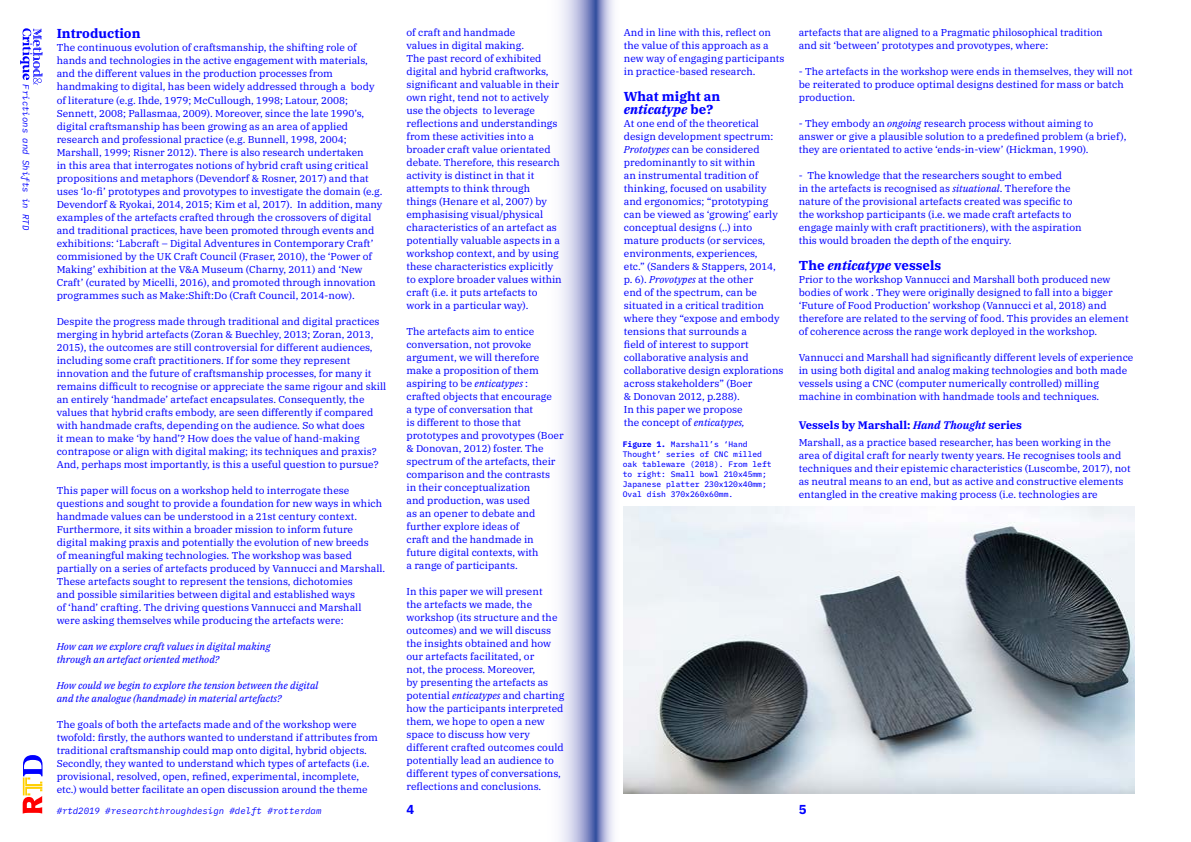
<style>
.page{position:relative;width:1191px;height:842px;background:#fff}
.page>*{position:absolute;margin:0;border:0;box-sizing:border-box;transform-origin:0 0}
.t1{font:700 13px/13px "IBM Plex Serif";color:#00f}
.t2{font:700 13px "IBM Plex Sans";color:#00f}
.t3{font:700 11px "IBM Plex Serif";color:#00f}
.t4{font:10px/13px "IBM Plex Serif";color:#00f}
.t5{font:italic 10px/13px "IBM Plex Serif";color:#00f}
.t6{font:italic 9px "IBM Plex Mono";color:#00f}
.t7{font:8px/10px "IBM Plex Mono Text";color:#00f}
.s1{font-style:italic}
.s2{font-family:"IBM Plex Mono";font-weight:700}
.s3{font-weight:600;font-style:italic}
</style>
<div class="page">
<svg style="left:595px;top:0;width:29px;height:842px"></svg>
<svg style="left:561px;top:0;width:34px;height:842px;background:#b0b6db"></svg>
<svg style="left:20px;top:28px;width:23px;height:57px"></svg>
<svg style="left:23px;top:755px;width:20px;height:59px"></svg>
<img style="left:624px;top:506px;width:510px;height:288px">
<p class="t6" style="left:33px;top:84px;width:147px;rotate:90deg">Frictions and Shifts in RTD</p>
<h1 class="t1" style="left:57px;top:26px;width:85px">Introduction</h1>
<p class="t4" style="left:57px;top:41px;width:327px">The continuous evolution of craftsmanship, the shifting role of hands and technologies in the active engagement with materials, and the different values in the production processes from handmaking to digital, has been widely addressed through a body of literature (e.g. Ihde, 1979; McCullough, 1998; Latour, 2008; Sennett, 2008; Pallasmaa, 2009). Moreover, since the late 1990’s, digital craftsmanship has been growing as an area of applied research and professional practice (e.g. Bunnell, 1998, 2004; Marshall, 1999; Risner 2012). There is also research undertaken<br>in this area that interrogates notions of hybrid craft using critical propositions and metaphors (Devendorf &amp; Rosner, 2017) and that uses ‘lo-fi’ prototypes and provotypes to investigate the domain (e.g.<br>Devendorf &amp; Ryokai, 2014, 2015; Kim et al, 2017). In addition, many examples of the artefacts crafted through the crossovers of digital and traditional practices, have been promoted through events and exhibitions: ‘Labcraft – Digital Adventures in Contemporary Craft’ commisioned by the UK Craft Council (Fraser, 2010), the ‘Power of Making’ exhibition at the V&amp;A Museum (Charny, 2011) and ‘New Craft’ (curated by Micelli, 2016), and promoted through innovation programmes such as Make:Shift:Do (Craft Council, 2014-now).</p>
<p class="t4" style="left:57px;top:314px;width:331px">Despite the progress made through traditional and digital practices merging in hybrid artefacts (Zoran &amp; Buechley, 2013; Zoran, 2013, 2015), the outcomes are still controversial for different audiences, including some craft practitioners. If for some they represent innovation and the future of craftsmanship processes, for many it remains difficult to recognise or appreciate the same rigour and skill an entirely ‘handmade’ artefact encapsulates. Consequently, the values that hybrid crafts embody, are seen differently if compared with handmade crafts, depending on the audience. So what does<br>it mean to make ‘by hand’? How does the value of hand-making contrapose or align with digital making; its techniques and praxis?<br>And, perhaps most importantly, is this a useful question to pursue?</p>
<p class="t4" style="left:57px;top:483px;width:330px">This paper will focus on a workshop held to interrogate these questions and sought to provide a foundation for new ways in which handmade values can be understood in a 21st century context.<br>Furthermore, it sits within a broader mission to inform future digital making praxis and potentially the evolution of new breeds<br>of meaningful making technologies. The workshop was based partially on a series of artefacts produced by Vannucci and Marshall.<br>These artefacts sought to represent the tensions, dichotomies<br>and possible similarities between digital and established ways<br>of ‘hand’ crafting. The driving questions Vannucci and Marshall were asking themselves while producing the artefacts were:</p>
<p class="t5" style="left:57px;top:639px;width:215px">How can we explore craft values in digital making through an artefact oriented method?</p>
<p class="t5" style="left:57px;top:678px;width:263px">How could we begin to explore the tension between the digital and the analogue (handmade) in material artefacts?</p>
<p class="t4" style="left:57px;top:717px;width:323px">The goals of both the artefacts made and of the workshop were twofold: firstly, the authors wanted to understand if attributes from traditional craftsmanship could map onto digital, hybrid objects.<br>Secondly, they wanted to understand which types of artefacts (i.e. provisional, resolved, open, refined, experimental, incomplete, etc.) would better facilitate an open discussion around the theme</p>
<p class="t4" style="left:406px;top:25px;width:157px">of craft and handmade<br>values in digital making.<br>The past record of exhibited digital and hybrid craftworks, significant and valuable in their own right, tend not to actively use the objects to leverage reflections and understandings from these activities into a broader craft value orientated debate. Therefore, this research activity is distinct in that it attempts to think through things (Henare et al, 2007) by emphasising visual/physical characteristics of an artefact as potentially valuable aspects in a workshop context, and by using these characteristics explicitly to explore broader values within craft (i.e. it puts artefacts to work in a particular way).</p>
<p class="t4" style="left:406px;top:324px;width:159px">The artefacts aim to entice conversation, not provoke argument, we will therefore make a proposition of them aspiring to be <span class="s1">enticatypes</span> : crafted objects that encourage<br>a type of conversation that<br>is different to those that prototypes and provotypes (Boer &amp; Donovan, 2012) foster. The spectrum of the artefacts, their comparison and the contrasts<br>in their conceptualization<br>and production, was used<br>as an opener to debate and further explore ideas of<br>craft and the handmade in future digital contexts, with<br>a range of participants.</p>
<p class="t4" style="left:406px;top:584px;width:159px">In this paper we will present<br>the artefacts we made, the workshop (its structure and the outcomes) and we will discuss the insights obtained and how our artefacts facilitated, or<br>not, the process. Moreover,<br>by presenting the artefacts as potential <span class="s1">enticatypes</span> and charting how the participants interpreted them<span class="s1">,</span> we hope to open a new space to discuss how very different crafted outcomes could potentially lead an audience to different types of conversations, reflections and conclusions.</p>
<p class="t4" style="left:624px;top:25px;width:162px">And in line with this, reflect on the value of this approach as a new way of engaging participants in practice-based research.</p>
<h1 class="t1" style="left:624px;top:89px;width:98px">What might an <span class="s1">enticatype</span> be?</h1>
<p class="t4" style="left:624px;top:116px;width:161px">At one end of the theoretical design development spectrum:<br><span class="s1">Prototypes</span> can be considered predominantly to sit within<br>an instrumental tradition of thinking, focused on usability and ergonomics; “prototyping can be viewed as ‘growing’ early conceptual designs (..) into mature products (or services, environments, experiences,<br>etc.” (Sanders &amp; Stappers, 2014, p. 6). <span class="s1">Provotypes</span> at the other<br>end of the spectrum, can be situated in a critical tradition where they “expose and embody tensions that surrounds a<br>field of interest to support collaborative analysis and collaborative design explorations across stakeholders” (Boer<br>&amp; Donovan 2012, p.288).<br>In this paper we propose<br>the concept of <span class="s1">enticatypes,</span></p>
<p class="t7" style="left:623px;top:438px;width:150px"><span class="s2">Figure 1.</span> Marshall’s ‘Hand<br>Thought’ series of CNC milled oak tableware (2018). From left to right: Small bowl 210x45mm;<br>Japanese platter 230x120x40mm;<br>Oval dish 370x260x60mm.</p>
<p class="t4" style="left:798px;top:25px;width:305px">artefacts that are aligned to a Pragmatic philosophical tradition and sit ‘between’ prototypes and provotypes, where:</p>
<p class="t4" style="left:798px;top:64px;width:335px">- The artefacts in the workshop were ends in themselves, they will not be reiterated to produce optimal designs destined for mass or batch production.</p>
<p class="t4" style="left:798px;top:116px;width:329px">- They embody an <span class="s1">ongoing</span> research process without aiming to answer or give a plausible solution to a predefined problem (a brief), they are orientated to active ‘ends-in-view’ (Hickman, 1990).</p>
<p class="t4" style="left:798px;top:168px;width:284px">- The knowledge that the researchers sought to embed<br>in the artefacts is recognised as <span class="s1">situational</span>. Therefore the nature of the provisional artefacts created was specific to the workshop participants (i.e. we made craft artefacts to engage mainly with craft practitioners), with the aspiration this would broaden the depth of the enquiry.</p>
<h1 class="t1" style="left:798px;top:258px;width:144px">The <span class="s1">enticatype</span> vessels</h1>
<p class="t4" style="left:798px;top:272px;width:331px">Prior to the workshop Vannucci and Marshall both produced new bodies of work . They were originally designed to fall into a bigger ‘Future of Food Production’ workshop (Vannucci et al, 2018) and therefore are related to the serving of food. This provides an element of coherence across the range work deployed in the workshop.</p>
<p class="t4" style="left:798px;top:350px;width:336px">Vannucci and Marshall had significantly different levels of experience in using both digital and analog making technologies and both made vessels using a CNC (computer numerically controlled) milling machine in combination with handmade tools and techniques.</p>
<p class="t3" style="left:798px;top:416px;width:225px">Vessels by Marshall: <span class="s3">Hand Thought</span> series</p>
<p class="t4" style="left:798px;top:435px;width:333px">Marshall, as a practice based researcher, has been working in the area of digital craft for nearly twenty years. He recognises tools and techniques and their epistemic characteristics (Luscombe, 2017), not as neutral means to an end, but as active and constructive elements entangled in the creative making process (i.e. technologies are</p>
<p class="t6" style="left:57px;top:803px;width:266px">#rtd2019 #researchthroughdesign #delft #rotterdam</p>
<h1 class="t2" style="left:406px;top:799px;width:9px">4</h1>
<h1 class="t2" style="left:798px;top:799px;width:9px">5</h1>
</div>
